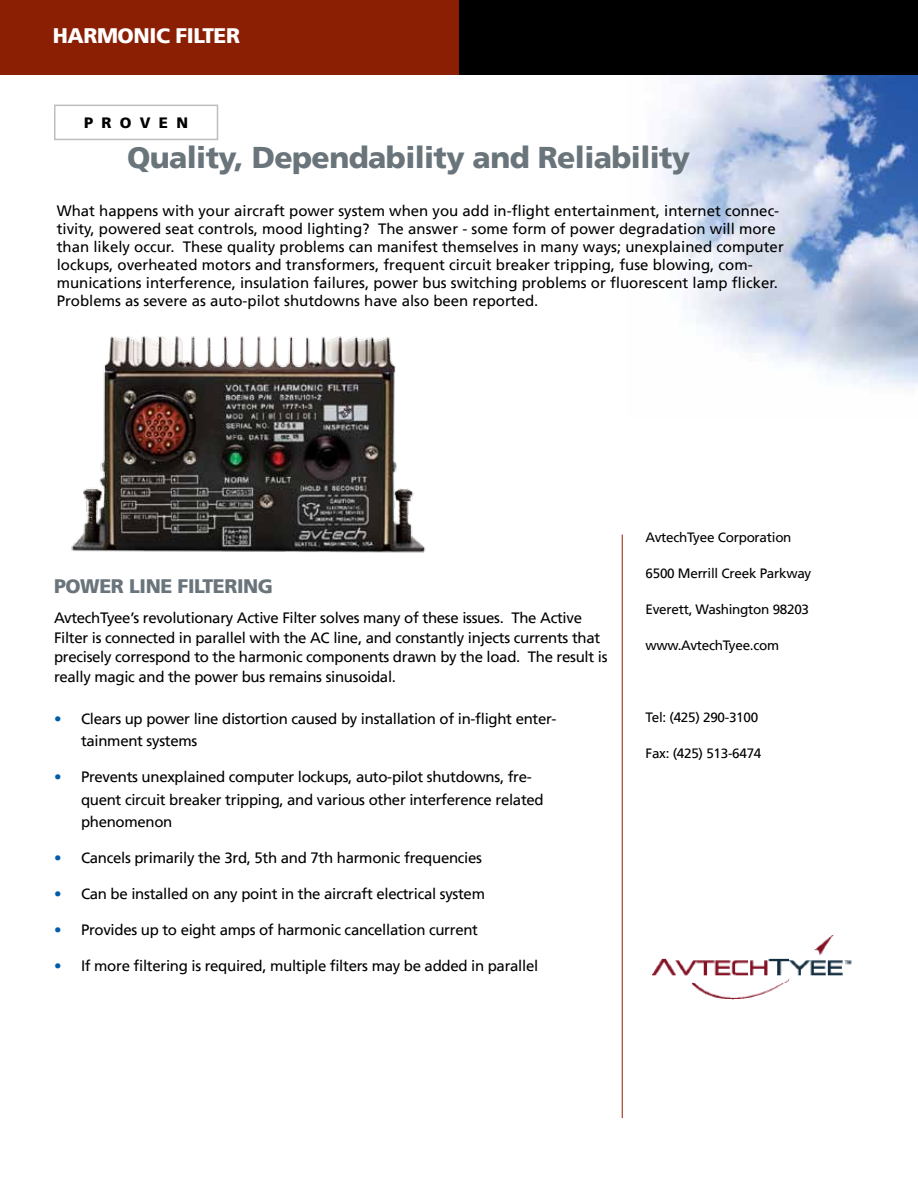
<style>
.page{position:relative;width:918px;height:1188px;background:#fff}
.page>*{position:absolute;margin:0;border:0;box-sizing:border-box;transform-origin:0 0}
.t1{font:900 30px "Frutiger LT";letter-spacing:-.02em;color:#6a747b}
.t2{font:900 21px "Frutiger LT";letter-spacing:-.02em;color:#fff}
.t3{font:900 19.5px "Frutiger LT";letter-spacing:-.02em;color:#6a747b}
.t4{font:15px/19.5px "Frutiger LT";letter-spacing:-.02em;color:#000}
.t5{font:15px/18px "Frutiger LT";color:#000}
.t6{font:900 15px "Frutiger LT";color:#000}
.t7{font:13.5px "Frutiger LT";letter-spacing:-.02em;color:#000}
.s1{color:#005daa}
</style>
<div class="page">
<img style="left:627px;top:59px;width:291px;height:328px">
<div style="left:0;top:0;width:459px;height:74px;background:#8a1f03"></div>
<div style="left:459px;top:0;width:458px;height:74px;background:#000"></div>
<div style="left:54px;top:105px;width:164px;height:35px;border:2px solid #bcbec0"></div>
<hr style="left:622px;top:535px;width:1px;height:583px;background:#8a1f03">
<img style="left:652px;top:936px;width:200px;height:64px">
<img style="left:71px;top:336px;width:354px;height:217px">
<h2 class="t2" style="left:53px;top:23px;width:189px">HARMONIC FILTER</h2>
<p class="t6" style="left:84px;top:114px;width:105px">P R O V E N</p>
<h1 class="t1" style="left:127px;top:139px;width:565px">Quality, Dependability and Reliability</h1>
<p class="t5" style="left:57px;top:202px;width:729px">What happens with your aircraft power system when you add in-flight entertainment, internet connec&shy;tivity, powered seat controls, mood lighting? The answer - some form of power degradation will more than likely occur. These quality problems can manifest themselves in many ways; unexplained computer lockups, overheated motors and transformers, frequent circuit breaker tripping, fuse blowing, com&shy;munications interference, insulation failures, power bus switching problems or fluorescent lamp flicker.<br>Problems as severe as auto-pilot shutdowns have also been reported.</p>
<h3 class="t3" style="left:54px;top:575px;width:221px">POWER LINE FILTERING</h3>
<p class="t4" style="left:54px;top:609px;width:555px">AvtechTyee’s revolutionary Active Filter solves many of these issues. The Active Filter is connected in parallel with the AC line, and constantly injects currents that precisely correspond to the harmonic components drawn by the load. The result is really magic and the power bus remains sinusoidal.</p>
<p class="t4" style="left:81px;top:707px;width:477px;line-height:22.5px;text-indent:-27px"><span class="s1">•</span> Clears up power line distortion caused by installation of in-flight enter&shy;tainment systems</p>
<p class="t4" style="left:81px;top:766px;width:464px;line-height:22.5px;text-indent:-27px"><span class="s1">•</span> Prevents unexplained computer lockups, auto-pilot shutdowns, fre&shy;quent circuit breaker tripping, and various other interference related phenomenon</p>
<p class="t4" style="left:54px;top:848px;width:430px"><span class="s1">•</span> Cancels primarily the 3rd, 5th and 7th harmonic frequencies</p>
<p class="t4" style="left:54px;top:884px;width:433px"><span class="s1">•</span> Can be installed on any point in the aircraft electrical system</p>
<p class="t4" style="left:54px;top:920px;width:426px"><span class="s1">•</span> Provides up to eight amps of harmonic cancellation current</p>
<p class="t4" style="left:54px;top:956px;width:486px"><span class="s1">•</span> If more filtering is required, multiple filters may be added in parallel</p>
<p class="t7" style="left:646px;top:530px;width:148px">AvtechTyee Corporation</p>
<p class="t7" style="left:646px;top:566px;width:167px">6500 Merrill Creek Parkway</p>
<p class="t7" style="left:646px;top:602px;width:165px">Everett, Washington 98203</p>
<p class="t7" style="left:646px;top:638px;width:135px">www.AvtechTyee.com</p>
<p class="t7" style="left:646px;top:710px;width:114px">Tel: (425) 290-3100</p>
<p class="t7" style="left:646px;top:746px;width:117px">Fax: (425) 513-6474</p>
</div>
